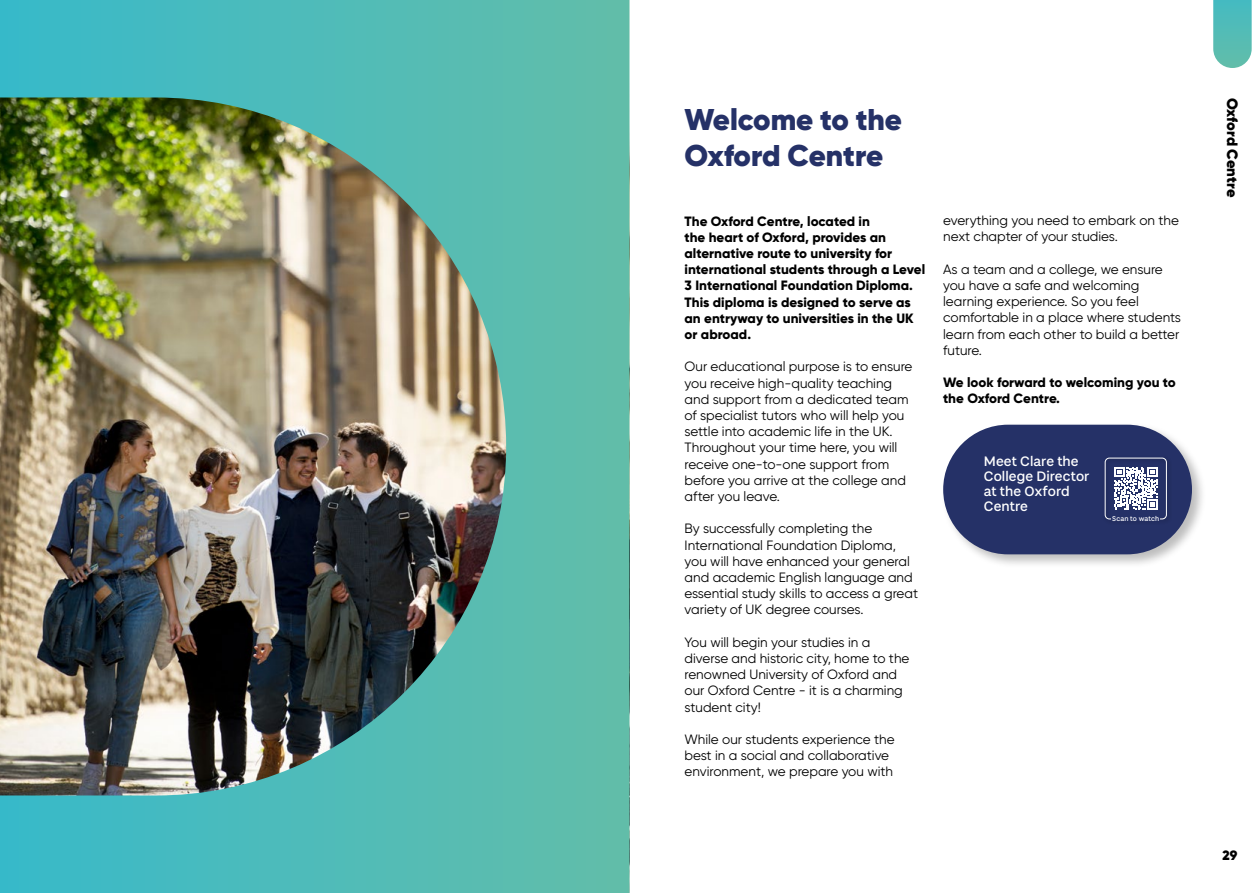
<style>
.page{position:relative;width:1259px;height:893px;background:#fff}
.page>*{position:absolute;margin:0;border:0;box-sizing:border-box;transform-origin:0 0}
.t1{font:900 30px "Gilroy";color:#253167}
.First_Green_Paragraph{font:500 15px/15px "Baxter Sans";letter-spacing:.005em;color:#fff}
.t2{font:900 15px "Gilroy";color:#000}
.t3{font:13.5px/16.2px "Gilroy";color:#000}
.t4{font:800 13.5px/16.2px "Gilroy";color:#000}
.t5{font:900 13.5px "Gilroy";color:#000}
.First_Green_Paragraph-2{font:500 7.5px "Baxter Sans";letter-spacing:.015em;color:#fff}
</style>
<div class="page">
<img style="left:0;top:0;width:629px;height:893px">
<svg style="left:1213px;top:0;width:38px;height:68px;background:#5dc0ba"></svg>
<div style="left:940px;top:422px;width:266px;height:147px;background:#000;opacity:.26"></div>
<div style="left:943px;top:425px;width:249px;height:129px;background:#253167;border-radius:65px"></div>
<div style="left:1102px;top:455px;width:70px;height:70px;background:#000;opacity:.5"></div>
<div style="left:1104px;top:458px;width:62px;height:61px;border:1px solid #fff;border-radius:4px"></div>
<div style="left:1111px;top:516px;width:49px;height:5px;background:#253167"></div>
<p class="t1" style="left:684px;top:100px;width:219px">Welcome to the</p>
<p class="t1" style="left:684px;top:136px;width:200px">Oxford Centre</p>
<p class="t4" style="left:684px;top:213px;width:242px">The Oxford Centre, located in<br>the heart of Oxford, provides an alternative route to university for international students through a Level<br>3 International Foundation Diploma.<br>This diploma is designed to serve as an entryway to universities in the UK or abroad.</p>
<p class="t3" style="left:684px;top:358px;width:229px">Our educational purpose is to ensure you receive high-quality teaching and support from a dedicated team of specialist tutors who will help you settle into academic life in the UK.<br>Throughout your time here, you will receive one-to-one support from before you arrive at the college and after you leave.</p>
<p class="t3" style="left:684px;top:520px;width:235px">By successfully completing the International Foundation Diploma, you will have enhanced your general and academic English language and essential study skills to access a great variety of UK degree courses.</p>
<p class="t3" style="left:684px;top:634px;width:187px">You will begin your studies in a</p>
<p class="t3" style="left:684px;top:650px;width:226px">diverse and historic city, home to the renowned University of Oxford and our Oxford Centre - it is a charming student city!</p>
<p class="t3" style="left:684px;top:731px;width:212px">While our students experience the best in a social and collaborative environment, we prepare you with</p>
<p class="t3" style="left:943px;top:212px;width:237px">everything you need to embark on the next chapter of your studies.</p>
<p class="t3" style="left:943px;top:261px;width:239px">As a team and a college, we ensure you have a safe and welcoming learning experience. So you feel comfortable in a place where students learn from each other to build a better future.</p>
<p class="t4" style="left:943px;top:374px;width:234px">We look forward to welcoming you to the Oxford Centre.</p>
<p class="First_Green_Paragraph" style="left:983px;top:453px;width:107px">Meet Clare the<br>College Director at the Oxford<br>Centre</p>
<p class="First_Green_Paragraph-2" style="left:1112px;top:514px;width:49px">Scan to watch</p>
<p class="t2" style="left:1242px;top:98px;width:100px;rotate:90deg">OOOOOO OOOOOO</p>
<p class="t5" style="left:1222px;top:846px;width:16px">29</p>
</div>
